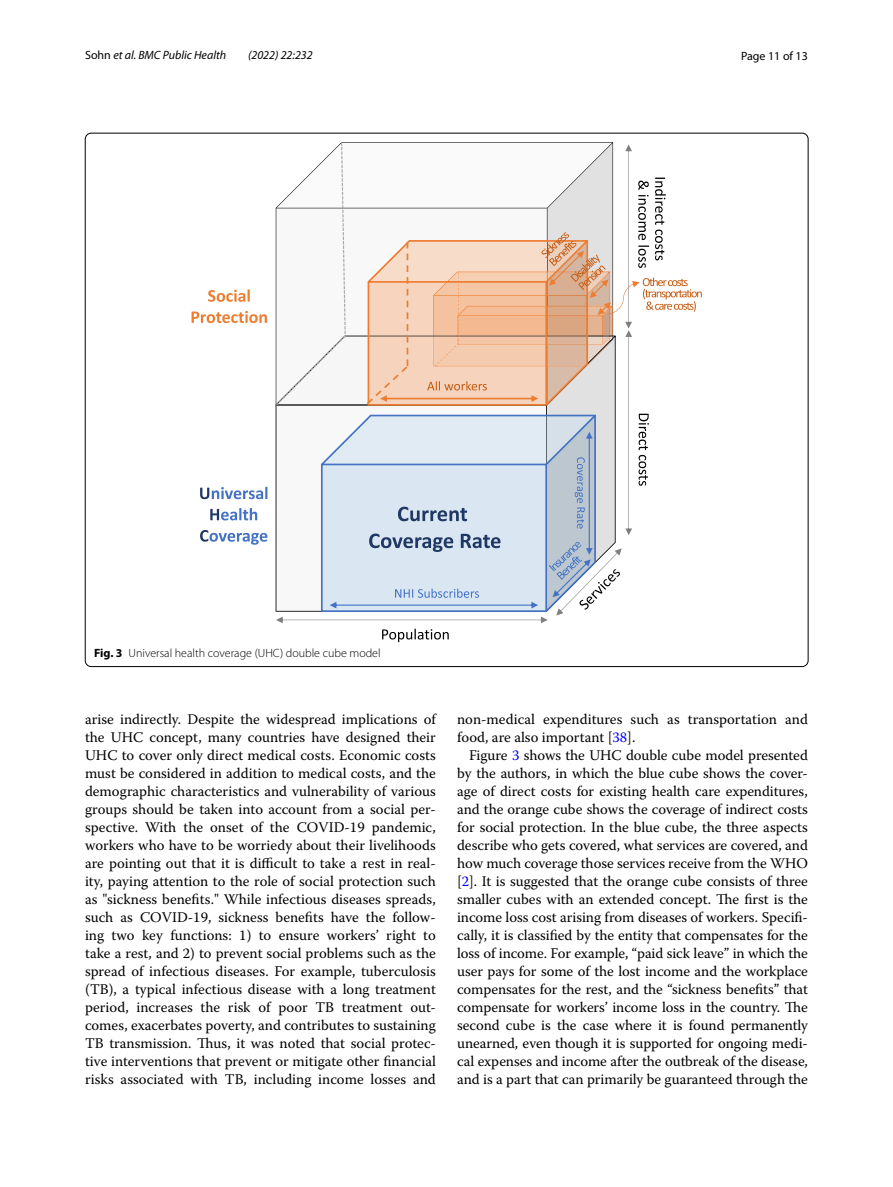
<style>
.page{position:relative;width:893px;height:1187px;background:#fff}
.page>*{position:absolute;margin:0;border:0;box-sizing:border-box;transform-origin:0 0}
.t1{font:14.7px/18px "Warnock Pro";color:#000;text-align:justify}
.t2{font:300 12px "Myriad Pro";color:#000}
.t3{font:italic 12px "Myriad Pro";color:#000}
.t4{font:12px "Myriad Pro";color:#000}
.s1{font-style:normal}
.s2{font-weight:700}
.s3{color:#00f}
</style>
<div class="page">
<svg style="left:200px;top:487px;width:67px;height:12px"></svg>
<svg style="left:210px;top:508px;width:47px;height:12px"></svg>
<svg style="left:200px;top:530px;width:67px;height:14px"></svg>
<svg style="left:208px;top:289px;width:42px;height:13px"></svg>
<svg style="left:192px;top:311px;width:75px;height:12px"></svg>
<svg style="left:275px;top:142px;width:427px;height:500px"></svg>
<p class="t3" style="left:85px;top:48px;width:143px"><span class="s1">Sohn</span> et al. BMC Public Health</p>
<p class="t3" style="left:248px;top:48px;width:66px">(2022) 22:232</p>
<p class="t4" style="left:741px;top:48px;width:68px">Page 11 of 13</p>
<p class="t2" style="left:94px;top:646px;width:288px"><span class="s2">Fig. 3</span> Universal health coverage (UHC) double cube model</p>
<p class="t1" style="left:85px;top:710px;width:352px">arise indirectly. Despite the widespread implications of the UHC concept, many countries have designed their UHC to cover only direct medical costs. Economic costs must be considered in addition to medical costs, and the demographic characteristics and vulnerability of various groups should be taken into account from a social per&shy;spective. With the onset of the COVID-19 pandemic, workers who have to be worriedy about their livelihoods are pointing out that it is difficult to take a rest in real&shy;ity, paying attention to the role of social protection such as "sickness benefits." While infectious diseases spreads, such as COVID-19, sickness benefits have the follow&shy;ing two key functions: 1) to ensure workers’ right to take a rest, and 2) to prevent social problems such as the spread of infectious diseases. For example, tuberculosis (TB), a typical infectious disease with a long treatment period, increases the risk of poor TB treatment out&shy;comes, exacerbates poverty, and contributes to sustaining TB transmission. Thus, it was noted that social protec&shy;tive interventions that prevent or mitigate other financial risks associated with TB, including income losses and</p>
<p class="t1" style="left:457px;top:710px;width:352px">non-medical expenditures such as transportation and food, are also important [<span class="s3">38</span>].</p>
<p class="t1" style="left:457px;top:746px;width:352px;text-indent:12px">Figure <span class="s3">3</span> shows the UHC double cube model presented by the authors, in which the blue cube shows the cover&shy;age of direct costs for existing health care expenditures, and the orange cube shows the coverage of indirect costs for social protection. In the blue cube, the three aspects describe who gets covered, what services are covered, and how much coverage those services receive from the WHO [<span class="s3">2</span>]. It is suggested that the orange cube consists of three smaller cubes with an extended concept. The first is the income loss cost arising from diseases of workers. Specifi&shy;cally, it is classified by the entity that compensates for the loss of income. For example, “paid sick leave” in which the user pays for some of the lost income and the workplace compensates for the rest, and the “sickness benefits” that compensate for workers’ income loss in the country. The second cube is the case where it is found permanently unearned, even though it is supported for ongoing medi&shy;cal expenses and income after the outbreak of the disease, and is a part that can primarily be guaranteed through the</p>
</div>
